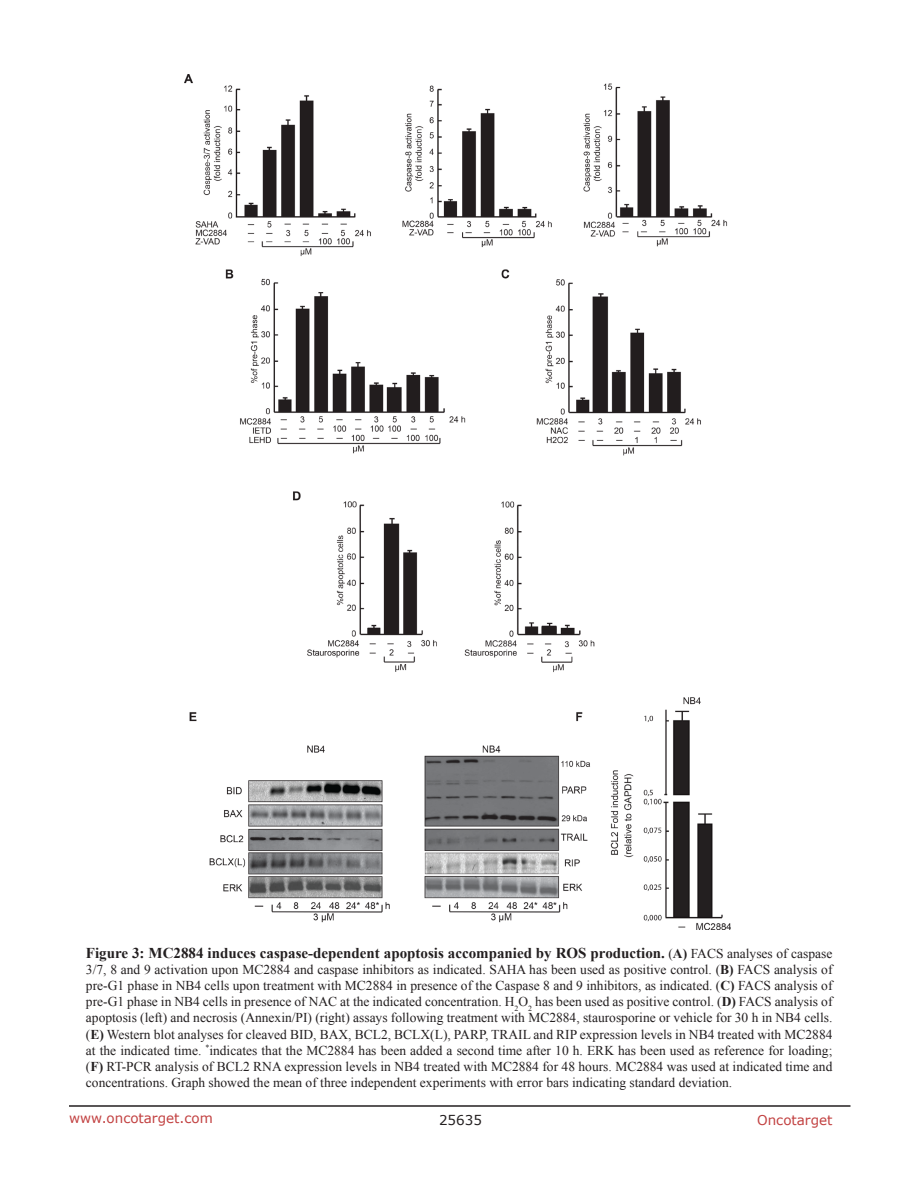
<style>
.page{position:relative;width:918px;height:1188px;background:#fff}
.page>*{position:absolute;margin:0;border:0;box-sizing:border-box;transform-origin:0 0}
.Figuretrx{font:700 15px "Times New Roman";color:#231f20}
.Figuretrx-2{font:13.5px/16.2px "Times New Roman";color:#231f20;text-align:justify}
.t1{font:13.5px "Verdana";color:#c24141}
.t2{font:13.5px "Verdana";color:#231f20}
.s1{font-weight:400;font-size:13.5px}
.s2{font-size:13.5px}
.s3{font-weight:700}
</style>
<div class="page">
<hr style="left:69px;top:1105px;width:781px;height:2px;background:#231f20">
<img style="left:185px;top:75px;width:545px;height:855px">
<p class="Figuretrx" style="left:86px;top:942px;width:748px">Figure 3: MC2884 induces caspase-dependent apoptosis accompanied by ROS production. <span class="s1">(</span><span class="s2">A)</span> <span class="s1">FACS analyses of caspase</span></p>
<p class="Figuretrx-2" style="left:86px;top:961px;width:748px">3/7, 8 and 9 activation upon MC2884 and caspase inhibitors as indicated. SAHA has been used as positive control. (<span class="s3">B)</span> FACS analysis of pre-G1 phase in NB4 cells upon treatment with MC2884 in presence of the Caspase 8 and 9 inhibitors, as indicated. (<span class="s3">C)</span> FACS analysis of pre-G1 phase in NB4 cells in presence of NAC at the indicated concentration. H<sub>2</sub>O<sub>2</sub> has been used as positive control. (<span class="s3">D)</span> FACS analysis of apoptosis (left) and necrosis (Annexin/PI) (right) assays following treatment with MC2884, staurosporine or vehicle for 30 h in NB4 cells. (<span class="s3">E)</span> Western blot analyses for cleaved BID, BAX, BCL2, BCLX(L), PARP, TRAIL and RIP expression levels in NB4 treated with MC2884 at the indicated time. <sup>*</sup>indicates that the MC2884 has been added a second time after 10 h. ERK has been used as reference for loading; (<span class="s3">F)</span> RT-PCR analysis of BCL2 RNA expression levels in NB4 treated with MC2884 for 48 hours. MC2884 was used at indicated time and concentrations. Graph showed the mean of three independent experiments with error bars indicating standard deviation.</p>
<p class="t1" style="left:69px;top:1109px;width:145px">www.oncotarget.com</p>
<p class="t2" style="left:439px;top:1111px;width:44px">25635</p>
<p class="t1" style="left:757px;top:1111px;width:77px">Oncotarget</p>
</div>
